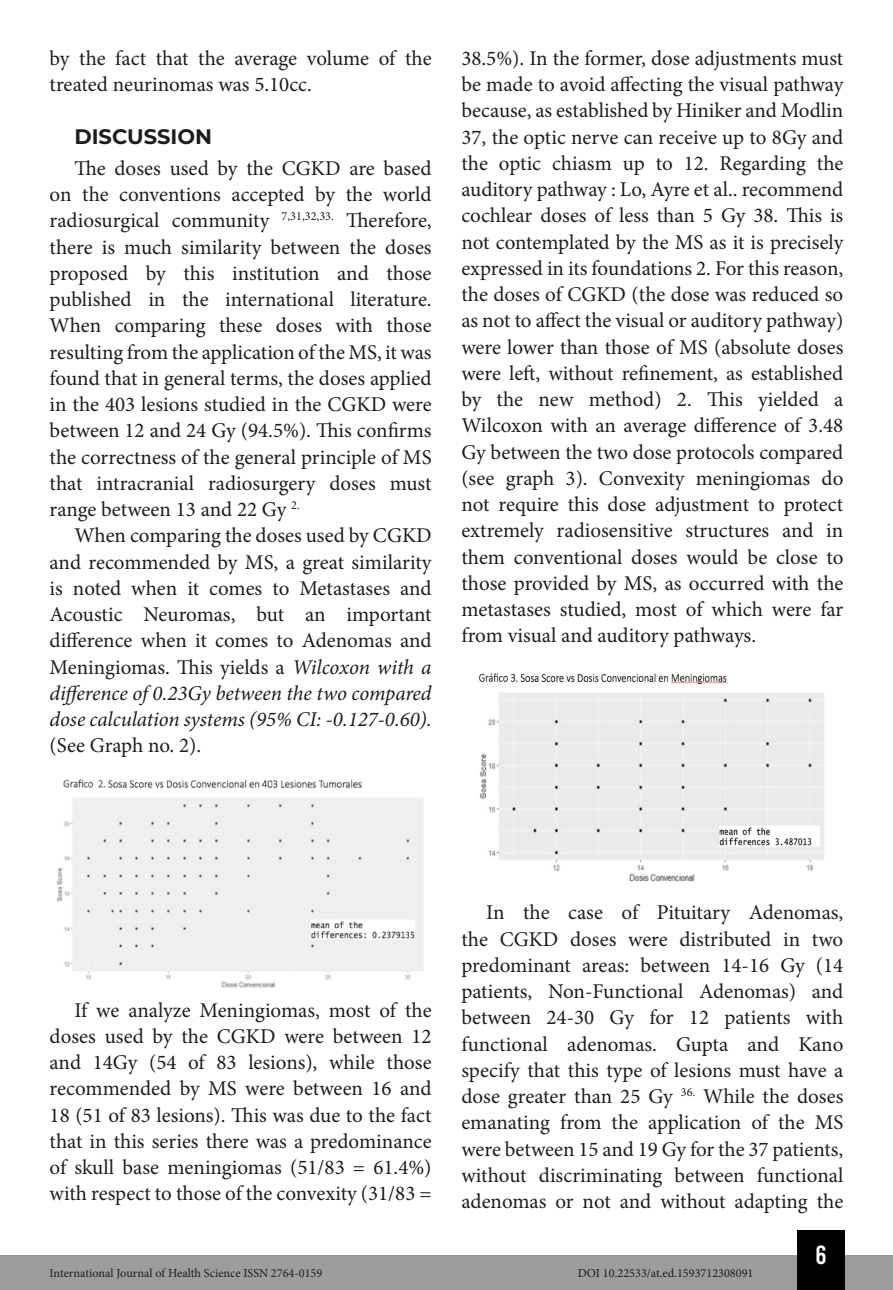
<style>
.page{position:relative;width:893px;height:1290px;background:#fff}
.page>*{position:absolute;margin:0;border:0;box-sizing:border-box;transform-origin:0 0}
.t1{font:26.25px "Bebas Kai";color:#fff}
.t2{font:21px/26.2px "Minion Pro";color:#1d1d1b;text-align:justify}
.t3{font:700 21px "Montserrat";color:#1d1d1b}
.t4{font:12.25px "Minion Pro";color:#1d1d1b}
.s1{font-style:italic}
</style>
<div class="page">
<div style="left:0;top:1255px;width:893px;height:35px;background:#9d9d9d"></div>
<div style="left:797px;top:1230px;width:48px;height:60px;background:#000"></div>
<img style="left:56px;top:779px;width:367px;height:209px">
<img style="left:478px;top:673px;width:346px;height:209px">
<p class="t2" style="left:50px;top:45px;width:383px">by the fact that the average volume of the treated neurinomas was 5.10cc.</p>
<p class="t3" style="left:74px;top:121px;width:139px">DISCUSSION</p>
<p class="t2" style="left:50px;top:155px;width:384px;text-indent:25px">The doses used by the CGKD are based on the conventions accepted by the world radiosurgical community <sup>7,31,32,33.</sup> Therefore, there is much similarity between the doses proposed by this institution and those published in the international literature.<br>When comparing these doses with those resulting from the application of the MS, it was found that in general terms, the doses applied in the 403 lesions studied in the CGKD were between 12 and 24 Gy (94.5%). This confirms the correctness of the general principle of MS that intracranial radiosurgery doses must range between 13 and 22 Gy <sup>2.</sup></p>
<p class="t2" style="left:50px;top:523px;width:384px;text-indent:25px">When comparing the doses used by CGKD and recommended by MS, a great similarity is noted when it comes to Metastases and Acoustic Neuromas, but an important difference when it comes to Adenomas and Meningiomas. This yields a <span class="s1">Wilcoxon with a difference of 0.23Gy between the two compared dose calculation systems (95% CI: -0.127-0.60).</span></p>
<p class="t2" style="left:50px;top:733px;width:153px">(See Graph no. 2).</p>
<p class="t2" style="left:461px;top:45px;width:384px">38.5%). In the former, dose adjustments must be made to avoid affecting the visual pathway because, as established by Hiniker and Modlin 37, the optic nerve can receive up to 8Gy and the optic chiasm up to 12. Regarding the auditory pathway : Lo, Ayre et al.. recommend cochlear doses of less than 5 Gy 38. This is not contemplated by the MS as it is precisely expressed in its foundations 2. For this reason, the doses of CGKD (the dose was reduced so as not to affect the visual or auditory pathway) were lower than those of MS (absolute doses were left, without refinement, as established by the new method) 2. This yielded a Wilcoxon with an average difference of 3.48<br>Gy between the two dose protocols compared (see graph 3). Convexity meningiomas do not require this dose adjustment to protect extremely radiosensitive structures and in them conventional doses would be close to those provided by MS, as occurred with the metastases studied, most of which were far from visual and auditory pathways.</p>
<p class="t2" style="left:50px;top:997px;width:384px;text-indent:25px">If we analyze Meningiomas, most of the doses used by the CGKD were between 12 and 14Gy (54 of 83 lesions), while those recommended by MS were between 16 and 18 (51 of 83 lesions). This was due to the fact that in this series there was a predominance of skull base meningiomas (51/83 = 61.4%) with respect to those of the convexity (31/83 =</p>
<p class="t2" style="left:461px;top:900px;width:384px;text-indent:25px">In the case of Pituitary Adenomas, the CGKD doses were distributed in two predominant areas: between 14-16 Gy (14 patients, Non-Functional Adenomas) and between 24-30 Gy for 12 patients with functional adenomas. Gupta and Kano specify that this type of lesions must have a dose greater than 25 Gy <sup>36.</sup> While the doses emanating from the application of the MS were between 15 and 19 Gy for the 37 patients, without discriminating between functional adenomas or not and without adapting the</p>
<p class="t1" style="left:815px;top:1241px;width:13px">6</p>
<p class="t4" style="left:50px;top:1265px;width:274px">International Journal of Health Science ISSN 2764-0159</p>
<p class="t4" style="left:578px;top:1265px;width:177px">DOI 10.22533/at.ed.1593712308091</p>
</div>
